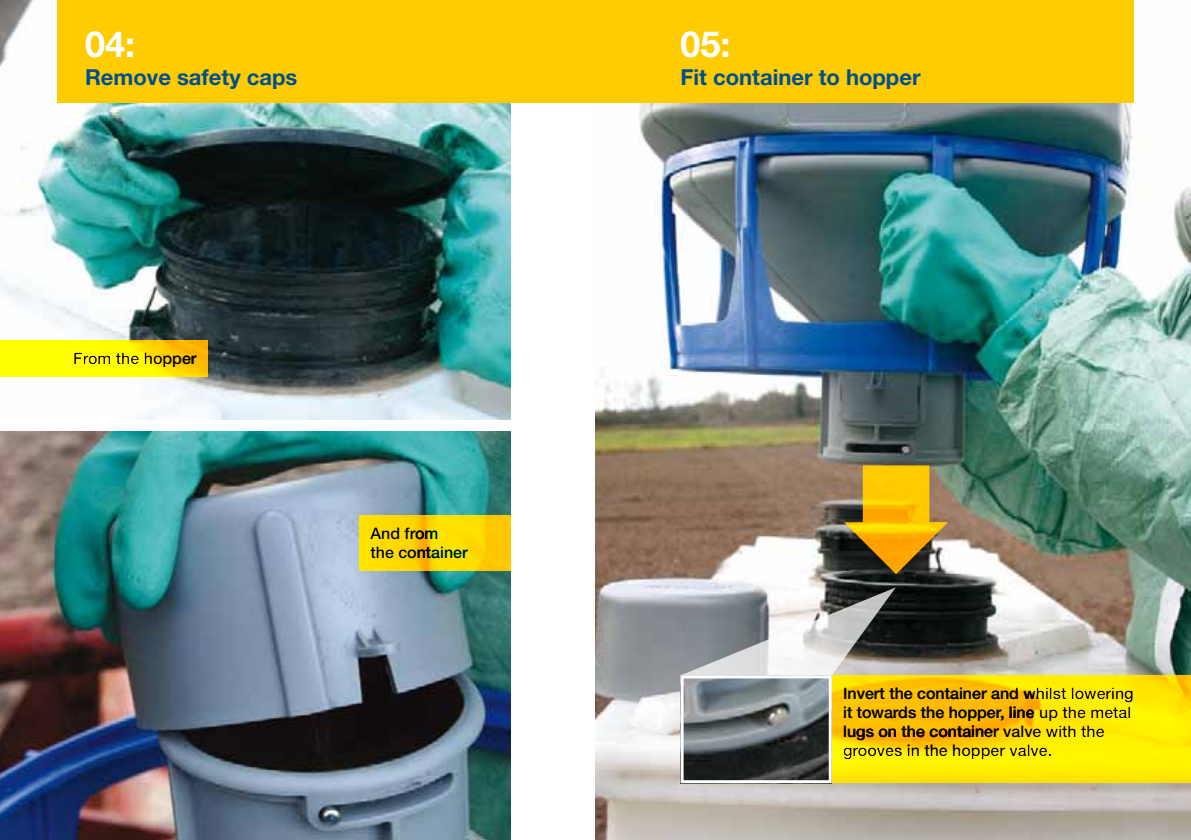
<style>
.page{position:relative;width:1191px;height:840px;background:#fff}
.page>*{position:absolute;margin:0;border:0;box-sizing:border-box;transform-origin:0 0}
.t1{font:700 36px "Helvetica Neue";color:#fff}
.t2{font:700 22px "Helvetica Neue";color:#004e92}
.t3{font:500 16px/19px "Helvetica Neue";color:#000}
</style>
<div class="page">
<img style="left:0;top:0;width:510px;height:420px">
<img style="left:595px;top:102px;width:596px;height:737px">
<img style="left:0;top:431px;width:510px;height:408px">
<div style="left:57px;top:0;width:538px;height:102px;background:#fecc00"></div>
<div style="left:595px;top:0;width:539px;height:102px;background:#fecc00"></div>
<svg style="left:0;top:340px;width:208px;height:37px;background:#feef00"></svg>
<svg style="left:359px;top:514px;width:151px;height:56px;background:#fbd402"></svg>
<svg style="left:832px;top:675px;width:359px;height:107px;background:#fedd00"></svg>
<svg style="left:844px;top:465px;width:104px;height:109px;background:#bc9424"></svg>
<img style="left:684px;top:675px;width:148px;height:107px">
<div style="left:680px;top:675px;width:151px;height:107px;border:3px solid #fff"></div>
<svg style="left:680px;top:587px;width:215px;height:88px"></svg>
<h1 class="t1" style="left:85px;top:22px;width:52px">04:</h1>
<h2 class="t2" style="left:85px;top:64px;width:214px">Remove safety caps</h2>
<p class="t3" style="left:73px;top:349px;width:125px">From the hopper</p>
<p class="t3" style="left:370px;top:523px;width:99px">And from<br>the container</p>
<h1 class="t1" style="left:680px;top:22px;width:52px">05:</h1>
<h2 class="t2" style="left:680px;top:64px;width:241px">Fit container to hopper</h2>
<p class="t3" style="left:843px;top:683px;width:292px">Invert the container and whilst lowering it towards the hopper, line up the metal lugs on the container valve with the grooves in the hopper valve.</p>
</div>
